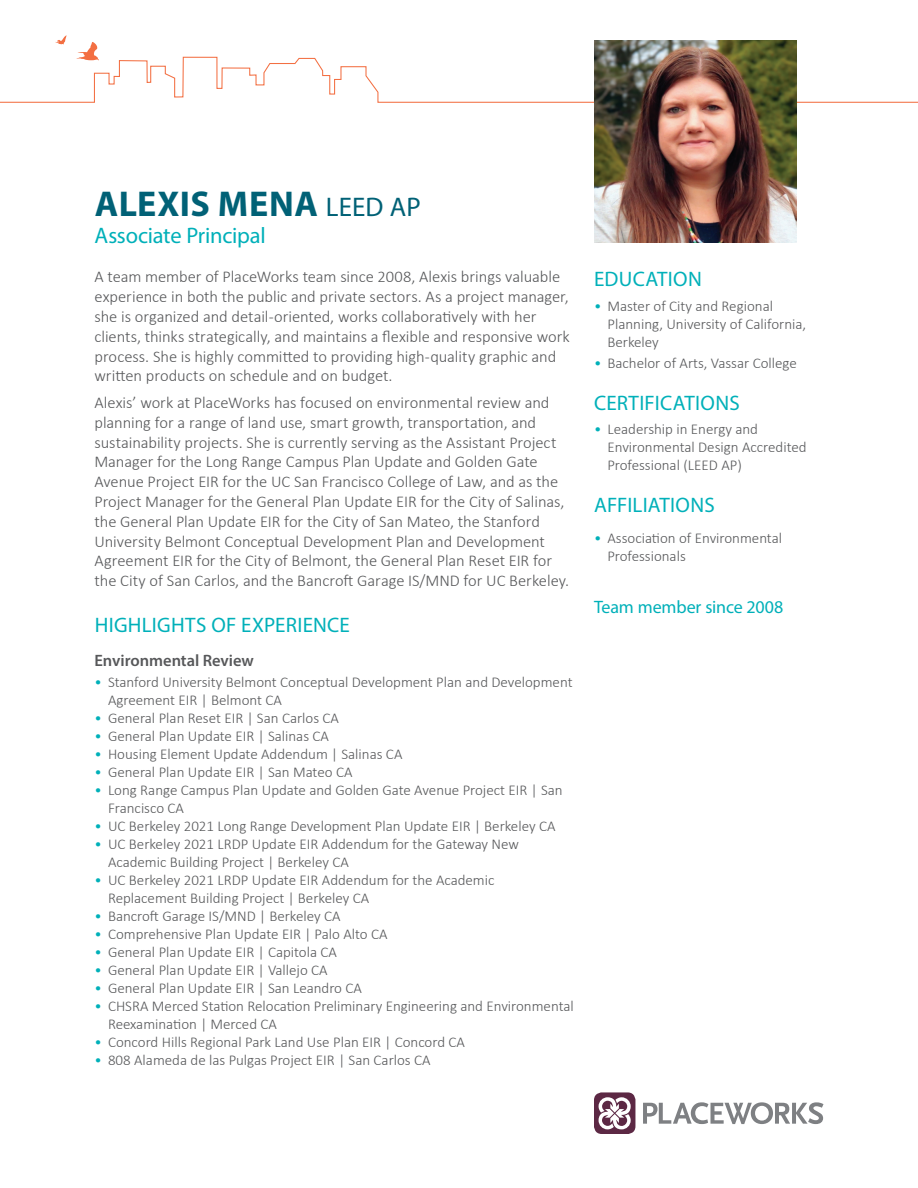
<style>
.page{position:relative;width:918px;height:1188px;background:#fff}
.page>*{position:absolute;margin:0;border:0;box-sizing:border-box;transform-origin:0 0}
.Resume_Front_Name{font:700 36px "Myriad Pro";letter-spacing:.01em;color:#016176}
.Resume_Front_Title{font:22.5px "Myriad Pro";letter-spacing:-.01em;color:#00b0b9}
.Resume_Heading_1{font:21px "Myriad Pro";letter-spacing:.015em;color:#00b0b9}
.Resume_Front_Member_Date{font:18px "Myriad Pro";letter-spacing:-.01em;color:#00b0b9}
.Resume_Body_Text{font:300 16.5px/19.8px "Calibri";letter-spacing:-.005em;color:#57585a}
.Resume_Heading_2{font:600 16.5px "Myriad Pro";color:#57585a}
.t1{font:300 15px/18px "Calibri";color:#57585a}
.s1{font-weight:400;font-size:27px}
.s2{color:#00b0b9}
</style>
<div class="page">
<svg style="left:0;top:35px;width:918px;height:68px"></svg>
<svg style="left:643px;top:1102px;width:181px;height:22px"></svg>
<svg style="left:594px;top:1092px;width:41px;height:42px"></svg>
<img style="left:594px;top:40px;width:202px;height:203px">
<p class="Resume_Front_Name" style="left:95px;top:180px;width:327px">ALEXIS MENA <span class="s1">LEED AP</span></p>
<p class="Resume_Front_Title" style="left:94px;top:222px;width:173px">Associate Principal</p>
<p class="Resume_Body_Text" style="left:94px;top:267px;width:477px">A team member of PlaceWorks team since 2008, Alexis brings valuable experience in both the public and private sectors. As a project manager, she is organized and detail-oriented, works collaboratively with her clients, thinks strategically, and maintains a flexible and responsive work process. She is highly committed to providing high-quality graphic and written products on schedule and on budget.</p>
<p class="Resume_Body_Text" style="left:94px;top:392px;width:476px">Alexis’ work at PlaceWorks has focused on environmental review and planning for a range of land use, smart growth, transportation, and sustainability projects. She is currently serving as the Assistant Project Manager for the Long Range Campus Plan Update and Golden Gate Avenue Project EIR for the UC San Francisco College of Law, and as the Project Manager for the General Plan Update EIR for the City of Salinas, the General Plan Update EIR for the City of San Mateo, the Stanford University Belmont Conceptual Development Plan and Development Agreement EIR for the City of Belmont, the General Plan Reset EIR for the City of San Carlos, and the Bancroft Garage IS/MND for UC Berkeley.</p>
<p class="Resume_Heading_1" style="left:95px;top:612px;width:257px">HIGHLIGHTS OF EXPERIENCE</p>
<p class="Resume_Heading_2" style="left:94px;top:650px;width:161px">Environmental Review</p>
<p class="t1" style="left:108px;top:673px;width:466px;text-indent:-14px"><span class="s2">•</span> Stanford University Belmont Conceptual Development Plan and Development<br>Agreement EIR | Belmont CA</p>
<p class="t1" style="left:94px;top:709px;width:246px"><span class="s2">•</span> General Plan Reset EIR | San Carlos CA</p>
<p class="t1" style="left:94px;top:727px;width:236px"><span class="s2">•</span> General Plan Update EIR | Salinas CA</p>
<p class="t1" style="left:94px;top:745px;width:309px"><span class="s2">•</span> Housing Element Update Addendum | Salinas CA</p>
<p class="t1" style="left:94px;top:763px;width:259px"><span class="s2">•</span> General Plan Update EIR | San Mateo CA</p>
<p class="t1" style="left:108px;top:781px;width:456px;text-indent:-14px"><span class="s2">•</span> Long Range Campus Plan Update and Golden Gate Avenue Project EIR | San<br>Francisco CA</p>
<p class="t1" style="left:94px;top:817px;width:462px"><span class="s2">•</span> UC Berkeley 2021 Long Range Development Plan Update EIR | Berkeley CA</p>
<p class="t1" style="left:108px;top:835px;width:412px;text-indent:-14px"><span class="s2">•</span> UC Berkeley 2021 LRDP Update EIR Addendum for the Gateway New<br>Academic Building Project | Berkeley CA</p>
<p class="t1" style="left:108px;top:871px;width:388px;text-indent:-14px"><span class="s2">•</span> UC Berkeley 2021 LRDP Update EIR Addendum for the Academic<br>Replacement Building Project | Berkeley CA</p>
<p class="t1" style="left:94px;top:907px;width:248px"><span class="s2">•</span> Bancroft Garage IS/MND | Berkeley CA</p>
<p class="t1" style="left:94px;top:925px;width:295px"><span class="s2">•</span> Comprehensive Plan Update EIR | Palo Alto CA</p>
<p class="t1" style="left:94px;top:943px;width:244px"><span class="s2">•</span> General Plan Update EIR | Capitola CA</p>
<p class="t1" style="left:94px;top:961px;width:235px"><span class="s2">•</span> General Plan Update EIR | Vallejo CA</p>
<p class="t1" style="left:94px;top:979px;width:269px"><span class="s2">•</span> General Plan Update EIR | San Leandro CA</p>
<p class="t1" style="left:108px;top:997px;width:467px;text-indent:-14px"><span class="s2">•</span> CHSRA Merced Station Relocation Preliminary Engineering and Environmental<br>Reexamination | Merced CA</p>
<p class="t1" style="left:94px;top:1033px;width:372px"><span class="s2">•</span> Concord Hills Regional Park Land Use Plan EIR | Concord CA</p>
<p class="t1" style="left:94px;top:1051px;width:338px"><span class="s2">•</span> 808 Alameda de las Pulgas Project EIR | San Carlos CA</p>
<p class="Resume_Heading_1" style="left:594px;top:266px;width:109px">EDUCATION</p>
<p class="t1" style="left:608px;top:296px;width:200px;text-indent:-14px"><span class="s2">•</span> Master of City and Regional<br>Planning, University of California,<br>Berkeley</p>
<p class="t1" style="left:594px;top:354px;width:204px"><span class="s2">•</span> Bachelor of Arts, Vassar College</p>
<p class="Resume_Heading_1" style="left:594px;top:390px;width:147px">CERTIFICATIONS</p>
<p class="t1" style="left:608px;top:420px;width:201px;text-indent:-14px"><span class="s2">•</span> Leadership in Energy and<br>Environmental Design Accredited<br>Professional (LEED AP)</p>
<p class="Resume_Heading_1" style="left:594px;top:492px;width:122px">AFFILIATIONS</p>
<p class="t1" style="left:608px;top:529px;width:176px;text-indent:-14px"><span class="s2">•</span> Association of Environmental<br>Professionals</p>
<p class="Resume_Front_Member_Date" style="left:594px;top:596px;width:191px">Team member since 2008</p>
</div>
